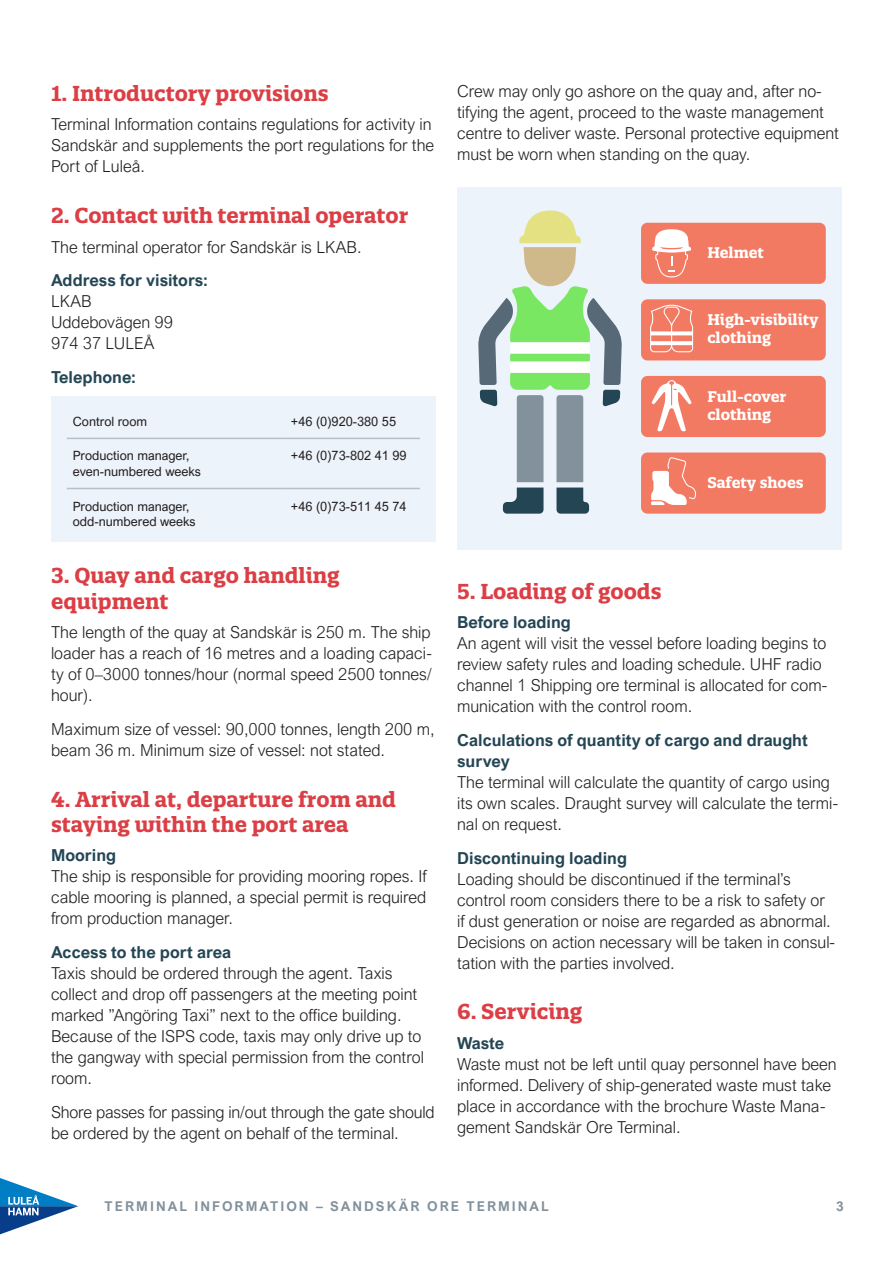
<style>
.page{position:relative;width:893px;height:1263px;background:#fff}
.page>*{position:absolute;margin:0;border:0;box-sizing:border-box;transform-origin:0 0}
.Rubrik{font:700 21px/25.2px "Quatro Slab";color:#db3f45}
.Bröd{font:300 16.5px/21px "Arial Nova";color:#231f20}
.Mellanrubbe{font:700 16.5px/21px "Arial Nova";color:#234554}
.t1{font:700 15px/18px "Quatro Slab";color:#fff}
.t2{font:700 13.5px "Arial Nova";letter-spacing:.15em;color:#82919c}
.t3{font:12.75px/15.3px "Arial Nova";color:#231f20}
</style>
<div class="page">
<svg style="left:0;top:1178px;width:78px;height:56px"></svg>
<div style="left:51px;top:396px;width:385px;height:146px;background:#edf3fa"></div>
<hr style="left:67px;top:438px;width:218px;height:1px;background:#b6c1c7">
<hr style="left:285px;top:438px;width:135px;height:1px;background:#b6c1c7">
<hr style="left:67px;top:488px;width:218px;height:1px;background:#b6c1c7">
<hr style="left:285px;top:488px;width:135px;height:1px;background:#b6c1c7">
<div style="left:457px;top:187px;width:385px;height:362px;background:#edf3fa"></div>
<svg style="left:478px;top:210px;width:144px;height:304px"></svg>
<div style="left:510px;top:342px;width:80px;height:11px;background:#fff;border-radius:2px"></div>
<div style="left:510px;top:362px;width:80px;height:11px;background:#fff;border-radius:2px"></div>
<div style="left:641px;top:223px;width:185px;height:61px;background:#f37a62;border-radius:6px"></div>
<svg style="left:652px;top:229px;width:39px;height:48px"></svg>
<div style="left:641px;top:299px;width:185px;height:61px;background:#f37a62;border-radius:6px"></div>
<svg style="left:650px;top:304px;width:43px;height:48px"></svg>
<div style="left:641px;top:376px;width:185px;height:61px;background:#f37a62;border-radius:6px"></div>
<svg style="left:652px;top:380px;width:40px;height:52px"></svg>
<div style="left:641px;top:452px;width:185px;height:62px;background:#f37a62;border-radius:6px"></div>
<svg style="left:651px;top:457px;width:46px;height:48px"></svg>
<p class="Rubrik" style="left:51px;top:80px;width:279px">1. Introductory provisions</p>
<p class="Bröd" style="left:51px;top:114px;width:385px">Terminal Information contains regulations for activity in<br>Sandskär and supplements the port regulations for the<br>Port of Luleå.</p>
<p class="Rubrik" style="left:51px;top:203px;width:359px">2. Contact with terminal operator</p>
<p class="Bröd" style="left:51px;top:236px;width:312px">The terminal operator for Sandskär is LKAB.</p>
<p class="Mellanrubbe" style="left:51px;top:270px;width:159px">Address for visitors:</p>
<p class="Bröd" style="left:51px;top:291px;width:123px">LKAB<br>Uddebovägen 99<br>974 37 LULEÅ</p>
<p class="Mellanrubbe" style="left:51px;top:367px;width:86px">Telephone:</p>
<p class="t3" style="left:73px;top:413px;width:76px">Control room</p>
<p class="t3" style="left:291px;top:413px;width:107px">+46 (0)920-380 55</p>
<p class="t3" style="left:73px;top:448px;width:130px">Production manager, even-numbered weeks</p>
<p class="t3" style="left:291px;top:448px;width:117px">+46 (0)73-802 41 99</p>
<p class="t3" style="left:73px;top:498px;width:124px">Production manager, odd-numbered weeks</p>
<p class="t3" style="left:291px;top:498px;width:117px">+46 (0)73-511 45 74</p>
<p class="Rubrik" style="left:51px;top:563px;width:290px">3. Quay and cargo handling equipment</p>
<p class="Bröd" style="left:51px;top:622px;width:383px;text-align:justify">The length of the quay at Sandskär is 250 m. The ship loader has a reach of 16 metres and a loading capaci&shy;ty of 0–3000 tonnes/hour (normal speed 2500 tonnes/ hour).</p>
<p class="Bröd" style="left:51px;top:719px;width:385px">Maximum size of vessel: 90,000 tonnes, length 200 m, beam 36 m. Minimum size of vessel: not stated.</p>
<p class="Rubrik" style="left:51px;top:786px;width:346px">4. Arrival at, departure from and staying within the port area</p>
<p class="Mellanrubbe" style="left:51px;top:845px;width:67px">Mooring</p>
<p class="Bröd" style="left:51px;top:866px;width:377px;text-align:justify">The ship is responsible for providing mooring ropes. If cable mooring is planned, a special permit is required from production manager.</p>
<p class="Mellanrubbe" style="left:51px;top:942px;width:182px">Access to the port area</p>
<p class="Bröd" style="left:51px;top:963px;width:374px">Taxis should be ordered through the agent. Taxis collect and drop off passengers at the meeting point marked ”Angöring Taxi” next to the office building.<br>Because of the ISPS code, taxis may only drive up to the gangway with special permission from the control room.</p>
<p class="Bröd" style="left:51px;top:1101px;width:385px">Shore passes for passing in/out through the gate should be ordered by the agent on behalf of the terminal.</p>
<p class="Bröd" style="left:457px;top:81px;width:383px">Crew may only go ashore on the quay and, after no&shy;tifying the agent, proceed to the waste management centre to deliver waste. Personal protective equipment must be worn when standing on the quay.</p>
<p class="t1" style="left:707px;top:243px;width:58px">Helmet</p>
<p class="t1" style="left:707px;top:311px;width:113px">High-visibility clothing</p>
<p class="t1" style="left:707px;top:387px;width:81px">Full-cover clothing</p>
<p class="t1" style="left:707px;top:473px;width:98px">Safety shoes</p>
<p class="Rubrik" style="left:457px;top:578px;width:206px">5. Loading of goods</p>
<p class="Mellanrubbe" style="left:457px;top:612px;width:115px">Before loading</p>
<p class="Bröd" style="left:457px;top:633px;width:372px">An agent will visit the vessel before loading begins to review safety rules and loading schedule. UHF radio channel 1 Shipping ore terminal is allocated for com&shy;munication with the control room.</p>
<p class="Mellanrubbe" style="left:457px;top:729px;width:352px">Calculations of quantity of cargo and draught survey</p>
<p class="Bröd" style="left:457px;top:772px;width:383px">The terminal will calculate the quantity of cargo using its own scales. Draught survey will calculate the termi&shy;nal on request.</p>
<p class="Mellanrubbe" style="left:457px;top:847px;width:172px">Discontinuing loading</p>
<p class="Bröd" style="left:457px;top:868px;width:379px">Loading should be discontinued if the terminal’s control room considers there to be a risk to safety or if dust generation or noise are regarded as abnormal.<br>Decisions on action necessary will be taken in consul&shy;tation with the parties involved.</p>
<p class="Rubrik" style="left:457px;top:999px;width:127px">6. Servicing</p>
<p class="Mellanrubbe" style="left:457px;top:1032px;width:49px">Waste</p>
<p class="Bröd" style="left:457px;top:1054px;width:381px">Waste must not be left until quay personnel have been informed. Delivery of ship-generated waste must take place in accordance with the brochure Waste Mana&shy;gement Sandskär Ore Terminal.</p>
<p class="t2" style="left:105px;top:1198px;width:446px">TERMINAL INFORMATION – SANDSKÄR ORE TERMINAL</p>
<p class="t2" style="left:836px;top:1198px;width:9px">3</p>
</div>
